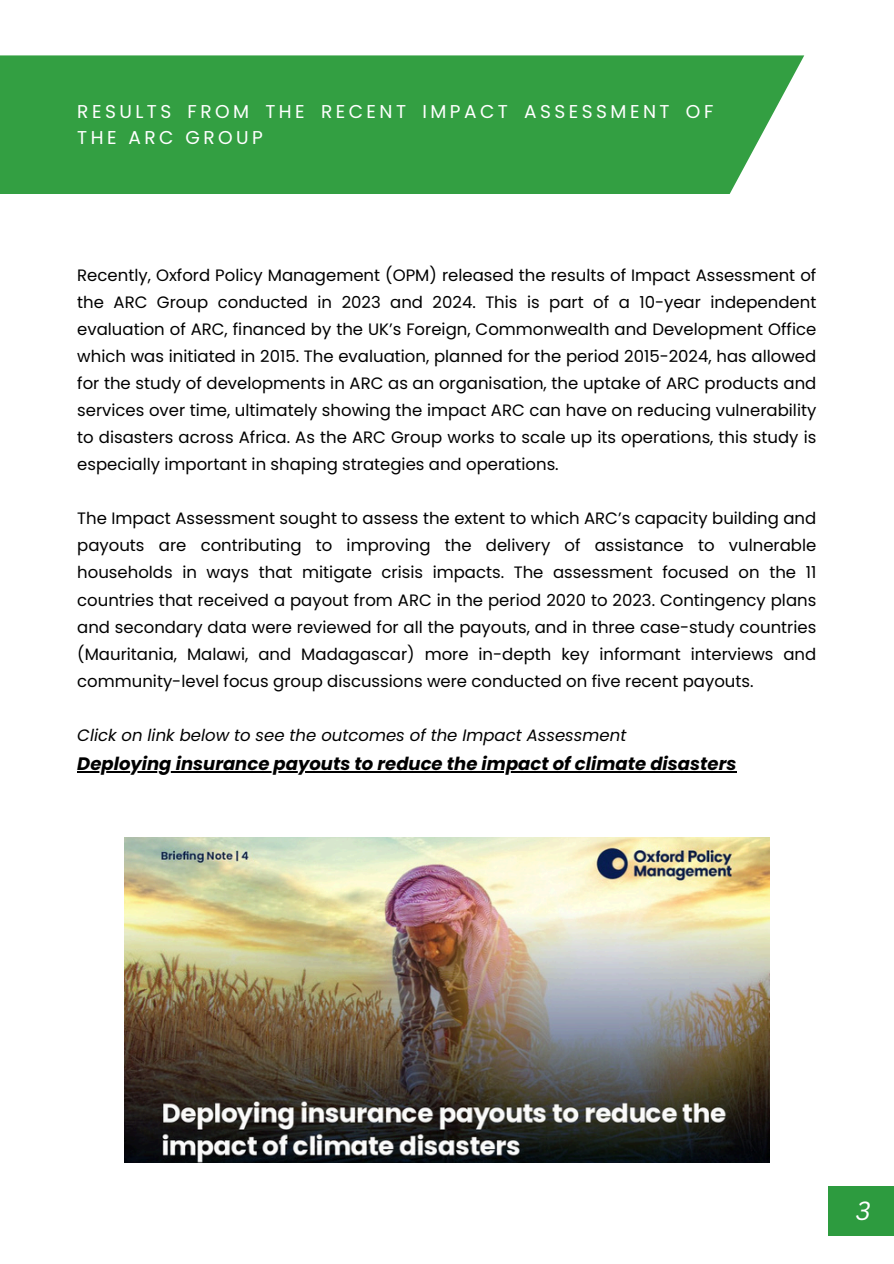
<style>
.page{position:relative;width:894px;height:1264px;background:#fff}
.page>*{position:absolute;margin:0;border:0;box-sizing:border-box;transform-origin:0 0}
.t1{font:italic 25.5px "Canva Sans";color:#fff}
.t2{font:18.6px/25.8px "Poppins";letter-spacing:.185em;color:#fff}
.t3{font:italic 700 18px "Poppins";color:#000}
.t4{font:16.5px/27px "Poppins";color:#000;text-align:justify}
.t5{font:italic 16.5px "Poppins";color:#000}
</style>
<div class="page">
<div style="left:0;top:55px;width:804px;height:139px;background:#339f42"></div>
<div style="left:828px;top:1185px;width:65px;height:50px;background:#2d9b3f"></div>
<hr style="left:77px;top:771px;width:659px;height:1px;background:#000">
<img style="left:124px;top:837px;width:645px;height:325px">
<p class="t2" style="left:77px;top:99px;width:637px">RESULTS FROM THE RECENT IMPACT ASSESSMENT OF<br>THE ARC GROUP</p>
<h1 class="t4" style="left:77px;top:262px;width:740px">Recently, Oxford Policy Management (OPM) released the results of Impact Assessment of the ARC Group conducted in 2023 and 2024. This is part of a 10-year independent evaluation of ARC, financed by the UK’s Foreign, Commonwealth and Development Office which was initiated in 2015. The evaluation, planned for the period 2015-2024, has allowed for the study of developments in ARC as an organisation, the uptake of ARC products and services over time, ultimately showing the impact ARC can have on reducing vulnerability to disasters across Africa. As the ARC Group works to scale up its operations, this study is especially important in shaping strategies and operations.</h1>
<p class="t4" style="left:77px;top:505px;width:740px">The Impact Assessment sought to assess the extent to which ARC’s capacity building and payouts are contributing to improving the delivery of assistance to vulnerable households in ways that mitigate crisis impacts. The assessment focused on the 11 countries that received a payout from ARC in the period 2020 to 2023. Contingency plans and secondary data were reviewed for all the payouts, and in three case-study countries (Mauritania, Malawi, and Madagascar) more in-depth key informant interviews and community-level focus group discussions were conducted on five recent payouts.</p>
<p class="t5" style="left:77px;top:723px;width:550px">Click on link below to see the outcomes of the Impact Assessment</p>
<h2 class="t3" style="left:77px;top:751px;width:660px">Deploying insurance payouts to reduce the impact of climate disasters</h2>
<p class="t1" style="left:855px;top:1193px;width:16px">3</p>
</div>
